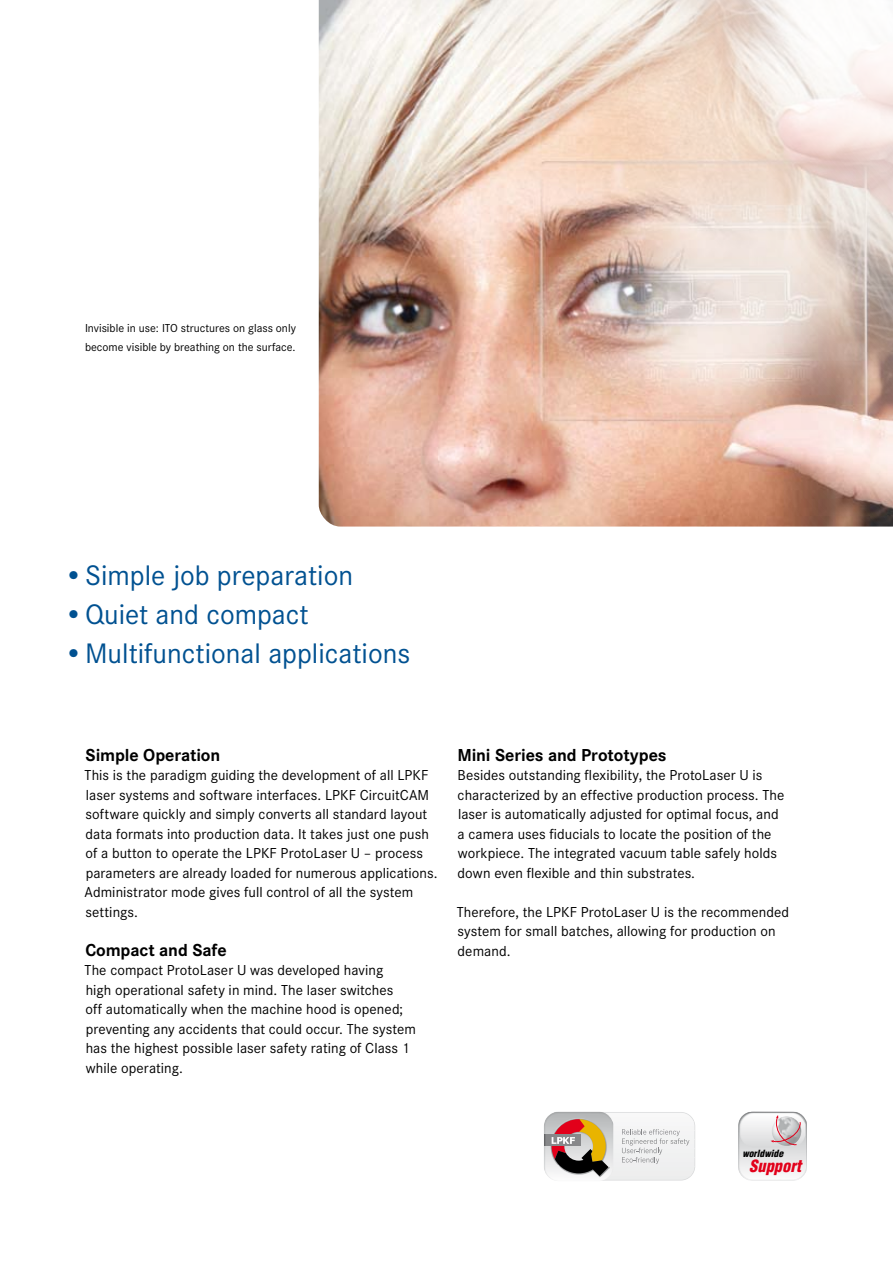
<style>
.page{position:relative;width:893px;height:1263px;background:#fff}
.page>*{position:absolute;margin:0;border:0;box-sizing:border-box;transform-origin:0 0}
.t1{font:29.25px "Corporate S";color:#005191}
.t2{font:700 18px "Corporate S";letter-spacing:-.005em;color:#000}
.t3{font:italic 900 condensed 16.5px "Helvetica";color:#e2001a}
.t4{font:15px/19.5px "Corporate S";letter-spacing:.005em;color:#000}
.t5{font:12px/19.5px "Corporate S";color:#000}
.t6{font:italic 900 condensed 9.6px "Helvetica";color:#000}
</style>
<div class="page">
<img style="left:319px;top:0;width:574px;height:526px">
<div style="left:545px;top:1175px;width:149px;height:5px;background:#eceded"></div>
<hr style="left:545px;top:1171px;width:149px;height:4px;background:#eee">
<div style="left:545px;top:1166px;width:149px;height:5px;background:#eeefef"></div>
<hr style="left:545px;top:1162px;width:149px;height:4px;background:#efeff0">
<div style="left:545px;top:1157px;width:149px;height:5px;background:#f0f0f1"></div>
<hr style="left:545px;top:1153px;width:149px;height:4px;background:#f0f1f1">
<div style="left:545px;top:1148px;width:149px;height:5px;background:#f1f2f2"></div>
<hr style="left:545px;top:1144px;width:149px;height:4px;background:#f2f2f3">
<div style="left:545px;top:1139px;width:149px;height:5px;background:#f3f3f3"></div>
<hr style="left:545px;top:1135px;width:149px;height:4px;background:#f3f4f4">
<div style="left:545px;top:1130px;width:149px;height:5px;background:#f4f4f5"></div>
<hr style="left:545px;top:1126px;width:149px;height:4px;background:#f5f5f5">
<div style="left:545px;top:1121px;width:149px;height:5px;background:#f6f6f7"></div>
<hr style="left:545px;top:1117px;width:149px;height:4px;background:#f7f7f7">
<hr style="left:545px;top:1113px;width:149px;height:4px;background:#f8f8f8">
<img style="left:545px;top:1112px;width:68px;height:69px">
<img style="left:550px;top:1118px;width:60px;height:59px">
<svg style="left:544px;top:1119px;width:64px;height:57px"></svg>
<svg style="left:622px;top:1129px;width:67px;height:35px"></svg>
<svg style="left:738px;top:1112px;width:69px;height:69px"></svg>
<p class="t5" style="left:85px;top:318px;width:212px">Invisible in use: ITO structures on glass only become visible by breathing on the surface.</p>
<h1 class="t1" style="left:64px;top:559px;width:291px">•Simple job preparation</h1>
<h1 class="t1" style="left:64px;top:598px;width:246px">•Quiet and compact</h1>
<h1 class="t1" style="left:64px;top:637px;width:348px">•Multifunctional applications</h1>
<p class="t2" style="left:86px;top:744px;width:136px">Simple Operation</p>
<p class="t4" style="left:85px;top:765px;width:354px">This is the paradigm guiding the development of all LPKF laser systems and software interfaces. LPKF CircuitCAM software quickly and simply converts all standard layout data formats into production data. It takes just one push of a button to operate the LPKF ProtoLaser U – process parameters are already loaded for numerous applications.<br>Administrator mode gives full control of all the system settings.</p>
<p class="t2" style="left:85px;top:939px;width:143px">Compact and Safe</p>
<p class="t4" style="left:85px;top:960px;width:333px">The compact ProtoLaser U was developed having<br>high operational safety in mind. The laser switches<br>off automatically when the machine hood is opened; preventing any accidents that could occur. The system has the highest possible laser safety rating of Class 1 while operating.</p>
<p class="t2" style="left:457px;top:744px;width:211px">Mini Series and Prototypes</p>
<p class="t4" style="left:458px;top:765px;width:328px">Besides outstanding flexibility, the ProtoLaser U is characterized by an effective production process. The laser is automatically adjusted for optimal focus, and a camera uses fiducials to locate the position of the workpiece. The integrated vacuum table safely holds down even flexible and thin substrates.</p>
<p class="t4" style="left:457px;top:902px;width:334px">Therefore, the LPKF ProtoLaser U is the recommended system for small batches, allowing for production on demand.</p>
<p class="t6" style="left:742px;top:1147px;width:45px">worldwide</p>
<p class="t3" style="left:749px;top:1155px;width:58px">Support</p>
</div>
